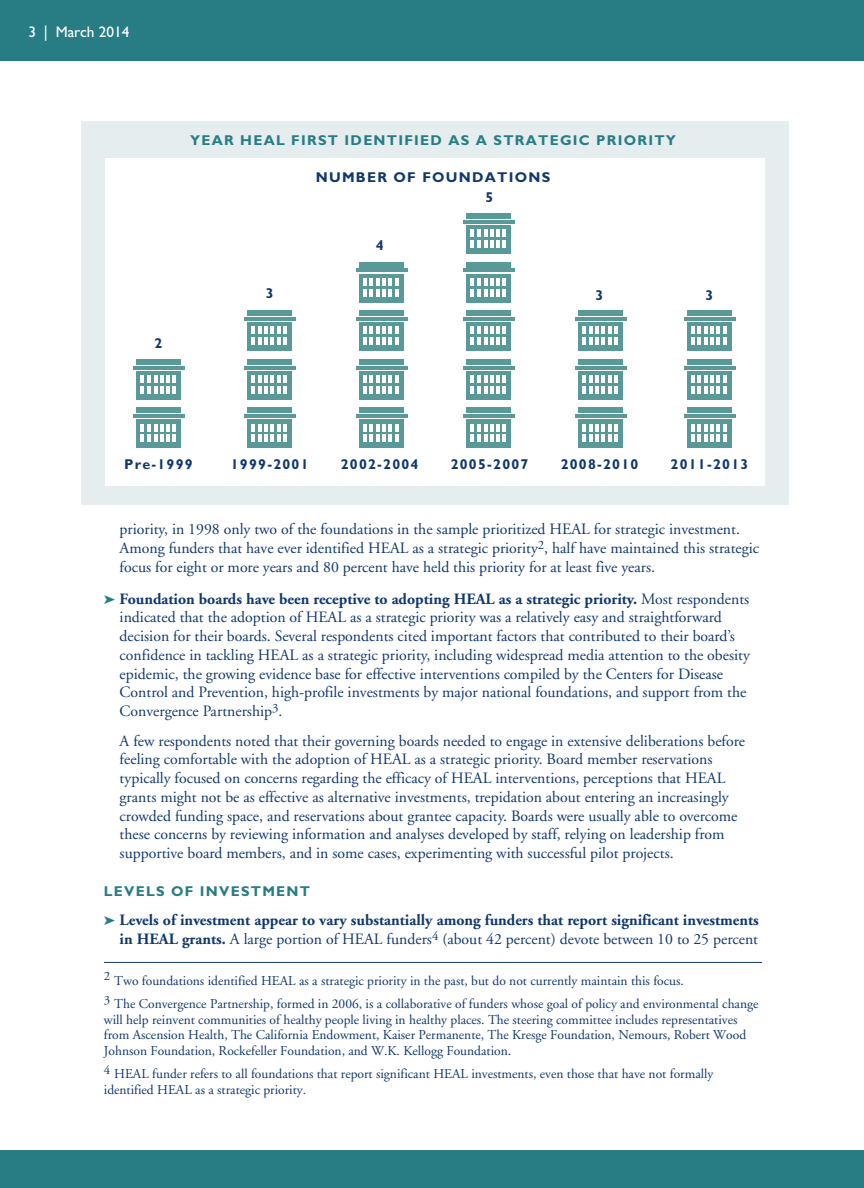
<style>
.page{position:relative;width:864px;height:1188px;background:#fff}
.page>*{position:absolute;margin:0;border:0;box-sizing:border-box;transform-origin:0 0}
.t1{font:15.75px/18.8px "Adobe Garamond";color:#11386d}
.t2{font:700 15.75px/18.8px "Adobe Garamond";color:#11386d;text-align:right}
.t3{font:15.3px "Gill Sans";color:#fff}
.t4{font:700 14.25px "Gill Sans";letter-spacing:.09em;color:#11386d}
.t5{font:700 14.25px "Gill Sans";letter-spacing:.09em;color:#287d84}
.t6{font:13.5px/15.8px "Adobe Garamond";color:#11386d}
.s1{color:#287d84}
.s2{font-weight:700}
.s3{font-weight:400}
</style>
<div class="page">
<div style="left:81px;top:122px;width:708px;height:383px;background:#e5edee"></div>
<div style="left:105px;top:158px;width:660px;height:328px;background:#fff"></div>
<div style="left:467px;top:225px;width:44px;height:29px;background:#599a98"></div>
<svg style="left:470px;top:230px;width:36px;height:18px"></svg>
<hr style="left:464px;top:220px;width:51px;height:3px;background:#599a98">
<div style="left:467px;top:214px;width:44px;height:5px;background:#599a98"></div>
<div style="left:467px;top:274px;width:44px;height:29px;background:#599a98"></div>
<svg style="left:470px;top:278px;width:36px;height:18px"></svg>
<hr style="left:464px;top:269px;width:51px;height:3px;background:#599a98">
<div style="left:467px;top:262px;width:44px;height:5px;background:#599a98"></div>
<div style="left:467px;top:322px;width:44px;height:29px;background:#599a98"></div>
<svg style="left:470px;top:327px;width:36px;height:18px"></svg>
<hr style="left:464px;top:317px;width:51px;height:4px;background:#599a98">
<div style="left:467px;top:311px;width:44px;height:5px;background:#599a98"></div>
<div style="left:467px;top:371px;width:44px;height:29px;background:#599a98"></div>
<svg style="left:470px;top:375px;width:36px;height:18px"></svg>
<hr style="left:464px;top:366px;width:51px;height:3px;background:#599a98">
<div style="left:467px;top:359px;width:44px;height:5px;background:#599a98"></div>
<div style="left:467px;top:419px;width:44px;height:29px;background:#599a98"></div>
<svg style="left:470px;top:424px;width:36px;height:18px"></svg>
<hr style="left:464px;top:415px;width:51px;height:3px;background:#599a98">
<div style="left:467px;top:408px;width:44px;height:5px;background:#599a98"></div>
<div style="left:578px;top:322px;width:45px;height:29px;background:#599a98"></div>
<svg style="left:582px;top:327px;width:36px;height:18px"></svg>
<hr style="left:575px;top:317px;width:51px;height:4px;background:#599a98">
<div style="left:578px;top:311px;width:45px;height:5px;background:#599a98"></div>
<div style="left:578px;top:371px;width:45px;height:29px;background:#599a98"></div>
<svg style="left:582px;top:375px;width:36px;height:18px"></svg>
<hr style="left:575px;top:366px;width:51px;height:3px;background:#599a98">
<div style="left:578px;top:359px;width:45px;height:5px;background:#599a98"></div>
<div style="left:578px;top:419px;width:45px;height:29px;background:#599a98"></div>
<svg style="left:582px;top:424px;width:36px;height:18px"></svg>
<hr style="left:575px;top:415px;width:51px;height:3px;background:#599a98">
<div style="left:578px;top:408px;width:45px;height:5px;background:#599a98"></div>
<div style="left:687px;top:322px;width:44px;height:29px;background:#599a98"></div>
<svg style="left:691px;top:327px;width:36px;height:18px"></svg>
<hr style="left:684px;top:317px;width:51px;height:4px;background:#599a98">
<div style="left:687px;top:311px;width:44px;height:5px;background:#599a98"></div>
<div style="left:687px;top:371px;width:44px;height:29px;background:#599a98"></div>
<svg style="left:691px;top:375px;width:36px;height:18px"></svg>
<hr style="left:684px;top:366px;width:51px;height:3px;background:#599a98">
<div style="left:687px;top:359px;width:44px;height:5px;background:#599a98"></div>
<div style="left:687px;top:419px;width:44px;height:29px;background:#599a98"></div>
<svg style="left:691px;top:424px;width:36px;height:18px"></svg>
<hr style="left:684px;top:415px;width:51px;height:3px;background:#599a98">
<div style="left:687px;top:408px;width:44px;height:5px;background:#599a98"></div>
<div style="left:359px;top:274px;width:44px;height:29px;background:#599a98"></div>
<svg style="left:363px;top:278px;width:36px;height:18px"></svg>
<hr style="left:356px;top:269px;width:51px;height:3px;background:#599a98">
<div style="left:359px;top:262px;width:44px;height:5px;background:#599a98"></div>
<div style="left:359px;top:322px;width:44px;height:29px;background:#599a98"></div>
<svg style="left:363px;top:327px;width:36px;height:18px"></svg>
<hr style="left:356px;top:317px;width:51px;height:4px;background:#599a98">
<div style="left:359px;top:311px;width:44px;height:5px;background:#599a98"></div>
<div style="left:359px;top:371px;width:44px;height:29px;background:#599a98"></div>
<svg style="left:363px;top:375px;width:36px;height:18px"></svg>
<hr style="left:356px;top:366px;width:51px;height:3px;background:#599a98">
<div style="left:359px;top:359px;width:44px;height:5px;background:#599a98"></div>
<div style="left:359px;top:419px;width:44px;height:29px;background:#599a98"></div>
<svg style="left:363px;top:424px;width:36px;height:18px"></svg>
<hr style="left:356px;top:415px;width:51px;height:3px;background:#599a98">
<div style="left:359px;top:408px;width:44px;height:5px;background:#599a98"></div>
<div style="left:247px;top:322px;width:45px;height:29px;background:#599a98"></div>
<svg style="left:251px;top:327px;width:36px;height:18px"></svg>
<hr style="left:244px;top:317px;width:52px;height:4px;background:#599a98">
<div style="left:247px;top:311px;width:45px;height:5px;background:#599a98"></div>
<div style="left:247px;top:371px;width:45px;height:29px;background:#599a98"></div>
<svg style="left:251px;top:375px;width:36px;height:18px"></svg>
<hr style="left:244px;top:366px;width:52px;height:3px;background:#599a98">
<div style="left:247px;top:359px;width:45px;height:5px;background:#599a98"></div>
<div style="left:247px;top:419px;width:45px;height:29px;background:#599a98"></div>
<svg style="left:251px;top:424px;width:36px;height:18px"></svg>
<hr style="left:244px;top:415px;width:52px;height:3px;background:#599a98">
<div style="left:247px;top:408px;width:45px;height:5px;background:#599a98"></div>
<div style="left:137px;top:371px;width:44px;height:29px;background:#599a98"></div>
<svg style="left:141px;top:375px;width:35px;height:18px"></svg>
<hr style="left:134px;top:366px;width:51px;height:3px;background:#599a98">
<div style="left:137px;top:359px;width:44px;height:5px;background:#599a98"></div>
<div style="left:137px;top:419px;width:44px;height:29px;background:#599a98"></div>
<svg style="left:141px;top:424px;width:35px;height:18px"></svg>
<hr style="left:134px;top:415px;width:51px;height:3px;background:#599a98">
<div style="left:137px;top:408px;width:44px;height:5px;background:#599a98"></div>
<div style="left:0;top:1151px;width:864px;height:37px;background:#287d84"></div>
<div style="left:0;top:0;width:864px;height:61px;background:#287d84"></div>
<hr style="left:104px;top:962px;width:658px;height:1px;background:#11386d">
<p class="t3" style="left:28px;top:27px;width:102px">3 | March 2014</p>
<p class="t4" style="left:155px;top:338px;width:9px">2</p>
<p class="t5" style="left:190px;top:135px;width:487px">YEAR HEAL FIRST IDENTIFIED AS A STRATEGIC PRIORITY</p>
<p class="t4" style="left:316px;top:172px;width:236px">NUMBER OF FOUNDATIONS</p>
<p class="t4" style="left:266px;top:288px;width:9px">3</p>
<p class="t4" style="left:376px;top:240px;width:9px">4</p>
<p class="t4" style="left:486px;top:192px;width:9px">5</p>
<p class="t4" style="left:596px;top:290px;width:9px">3</p>
<p class="t4" style="left:706px;top:290px;width:9px">3</p>
<p class="t4" style="left:124px;top:459px;width:70px">Pre-1999</p>
<p class="t4" style="left:231px;top:459px;width:79px">1999-2001</p>
<p class="t4" style="left:341px;top:459px;width:79px">2002-2004</p>
<p class="t4" style="left:451px;top:459px;width:79px">2005-2007</p>
<p class="t4" style="left:561px;top:459px;width:79px">2008-2010</p>
<p class="t4" style="left:671px;top:459px;width:79px">2011-2013</p>
<p class="t1" style="left:120px;top:521px;width:641px">priority, in 1998 only two of the foundations in the sample prioritized HEAL for strategic investment.<br>Among funders that have ever identified HEAL as a strategic priority<sup>2</sup>, half have maintained this strategic focus for eight or more years and 80 percent have held this priority for at least five years.</p>
<p class="t1" style="left:120px;top:591px;width:632px;text-indent:-16px"><span class="s1">➤</span> <span class="s2">Foundation boards have been receptive to adopting HEAL as a strategic priority.</span> Most respondents indicated that the adoption of HEAL as a strategic priority was a relatively easy and straightforward decision for their boards. Several respondents cited important factors that contributed to their board’s confidence in tackling HEAL as a strategic priority, including widespread media attention to the obesity epidemic, the growing evidence base for effective interventions compiled by the Centers for Disease Control and Prevention, high-profile investments by major national foundations, and support from the Convergence Partnership<sup>3</sup>.</p>
<p class="t1" style="left:120px;top:733px;width:627px">A few respondents noted that their governing boards needed to engage in extensive deliberations before feeling comfortable with the adoption of HEAL as a strategic priority. Board member reservations typically focused on concerns regarding the efficacy of HEAL interventions, perceptions that HEAL grants might not be as effective as alternative investments, trepidation about entering an increasingly crowded funding space, and reservations about grantee capacity. Boards were usually able to overcome these concerns by reviewing information and analyses developed by staff, relying on leadership from supportive board members, and in some cases, experimenting with successful pilot projects.</p>
<p class="t5" style="left:104px;top:885px;width:208px">LEVELS OF INVESTMENT</p>
<p class="t2" style="left:104px;top:912px;width:656px"><span class="s1">➤</span> Levels of investment appear to vary substantially among funders that report significant investments in HEAL grants. <span class="s3">A large portion of HEAL funders</span><sup>4</sup> <span class="s3">(about 42 percent) devote between 10 to 25 percent</span></p>
<p class="t6" style="left:104px;top:970px;width:656px;line-height:23.2px"><sup>2</sup> Two foundations identified HEAL as a strategic priority in the past, but do not currently maintain this focus.<br><sup>3</sup> The Convergence Partnership, formed in 2006, is a collaborative of funders whose goal of policy and environmental change</p>
<p class="t6" style="left:104px;top:1013px;width:644px">will help reinvent communities of healthy people living in healthy places. The steering committee includes representatives from Ascension Health, The California Endowment, Kaiser Permanente, The Kresge Foundation, Nemours, Robert Wood<br>Johnson Foundation, Rockefeller Foundation, and W.K. Kellogg Foundation.</p>
<p class="t6" style="left:104px;top:1067px;width:611px"><sup>4</sup> HEAL funder refers to all foundations that report significant HEAL investments, even those that have not formally identified HEAL as a strategic priority.</p>
</div>
